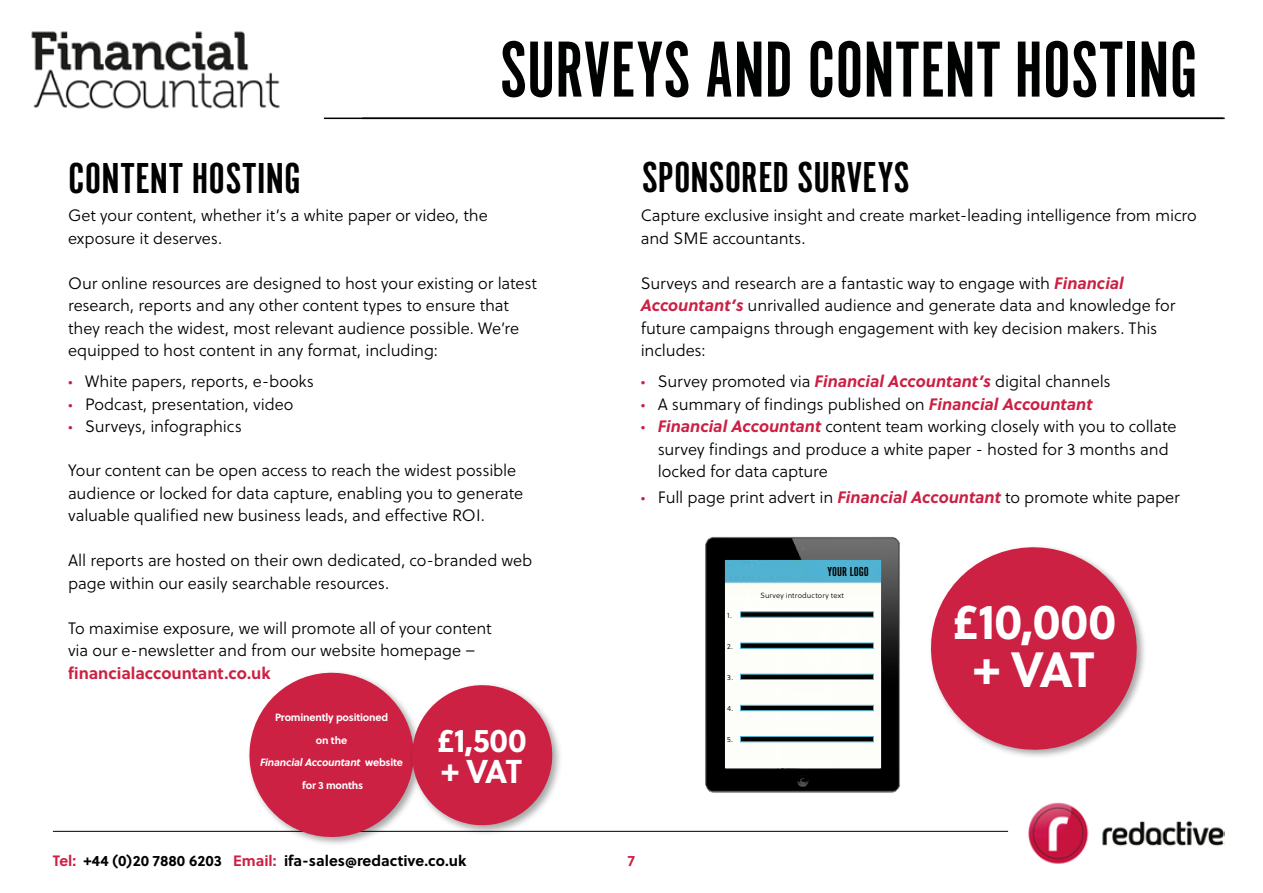
<style>
.page{position:relative;width:1263px;height:893px;background:#fff}
.page>*{position:absolute;margin:0;border:0;box-sizing:border-box;transform-origin:0 0}
.t1{font:82.5px "Alternate Got No 1 D";color:#000101}
.t2{font:700 49.5px/48px "Soleil";letter-spacing:-.02em;color:#fff;text-align:center}
.t3{font:45px "Alternate Got No 1 D";letter-spacing:.005em;color:#000101;scale:1.08 1}
.t4{font:700 33px/31.5px "Soleil";letter-spacing:-.035em;color:#fff}
.t5{font:16.5px/22.5px "Soleil Lt";letter-spacing:-.005em;color:#000}
.t6{font:700 16.5px "Soleil";color:#cc2143}
.t7{font:700 15px "Soleil";color:#000}
.t8{font:700 15px "Soleil";color:#cc2143}
.t9{font:13.5px "Alternate Got No 1 D";color:#000101;scale:1.08 1}
.t10{font:700 10.5px/22.5px "Soleil";letter-spacing:-.02em;color:#fff;text-align:center}
.t11{font:7.5px "Soleil Lt";letter-spacing:.015em;color:#000}
.s1{font-family:"Myriad Pro";color:#cc2143}
.s2{font-style:italic}
.s3{font-family:"Soleil";font-weight:700;font-style:italic;color:#cb1f43}
.s4{color:#cc2143}
</style>
<div class="page">
<hr style="left:53px;top:831px;width:955px;height:1px;background:#000">
<img style="left:1028px;top:802px;width:197px;height:62px">
<img style="left:31px;top:31px;width:249px;height:78px">
<hr style="left:324px;top:118px;width:901px;height:1px;background:#000101">
<div style="left:246px;top:670px;width:178px;height:177px;background:#000;opacity:.35"></div>
<div style="left:409px;top:682px;width:154px;height:154px;background:#000;opacity:.35"></div>
<svg style="left:244px;top:670px;width:313px;height:172px"></svg>
<svg style="left:930px;top:547px;width:213px;height:210px;fill:#cc2143"></svg>
<img style="left:705px;top:536px;width:195px;height:257px">
<img style="left:725px;top:560px;width:155px;height:207px">
<div style="left:827px;top:566px;width:48px;height:13px;background:#51b3d1"></div>
<svg style="left:740px;top:612px;width:134px;height:5px"></svg>
<svg style="left:740px;top:643px;width:134px;height:5px"></svg>
<svg style="left:740px;top:674px;width:134px;height:6px"></svg>
<svg style="left:740px;top:705px;width:134px;height:6px"></svg>
<svg style="left:740px;top:736px;width:134px;height:6px"></svg>
<div style="left:726px;top:566px;width:76px;height:10px;background:#51b3d1"></div>
<h1 class="t1" style="left:500px;top:26px;width:699px">SURVEYS AND CONTENT HOSTING</h1>
<h3 class="t3" style="left:68px;top:154px;width:217px">CONTENT HOSTING</h3>
<h3 class="t3" style="left:642px;top:154px;width:249px">SPONSORED SURVEYS</h3>
<p class="t5" style="left:68px;top:204px;width:421px">Get your content, whether it’s a white paper or video, the exposure it deserves.</p>
<p class="t5" style="left:68px;top:271px;width:470px">Our online resources are designed to host your existing or latest research, reports and any other content types to ensure that they reach the widest, most relevant audience possible. We’re equipped to host content in any format, including:</p>
<p class="t5" style="left:68px;top:370px;width:248px"><span class="s1">•</span> White papers, reports, e-books</p>
<p class="t5" style="left:68px;top:392px;width:227px"><span class="s1">•</span> Podcast, presentation, video</p>
<p class="t5" style="left:68px;top:415px;width:175px"><span class="s1">•</span> Surveys, infographics</p>
<p class="t5" style="left:68px;top:459px;width:457px">Your content can be open access to reach the widest possible audience or locked for data capture, enabling you to generate valuable qualified new business leads, and effective ROI.</p>
<p class="t5" style="left:68px;top:549px;width:466px">All reports are hosted on their own dedicated, co-branded web page within our easily searchable resources.</p>
<p class="t5" style="left:68px;top:617px;width:425px">To maximise exposure, we will promote all of your content via our e-newsletter and from our website homepage –</p>
<p class="t6" style="left:68px;top:660px;width:204px">financialaccountant.co.uk</p>
<p class="t10" style="left:260px;top:706px;width:145px">Prominently positioned<br>on the<br><span class="s2">Financial Accountant</span> website for 3 months</p>
<h3 class="t4" style="left:436px;top:722px;width:92px">£1,500 + VAT</h3>
<p class="t5" style="left:641px;top:204px;width:558px">Capture exclusive insight and create market-leading intelligence from micro and SME accountants.</p>
<p class="t5" style="left:641px;top:271px;width:536px">Surveys and research are a fantastic way to engage with <span class="s3">Financial Accountant’s</span> unrivalled audience and generate data and knowledge for future campaigns through engagement with key decision makers. This includes:</p>
<p class="t5" style="left:641px;top:370px;width:472px"><span class="s1">•</span> Survey promoted via <span class="s3">Financial Accountant’s</span> digital channels</p>
<p class="t5" style="left:641px;top:392px;width:453px"><span class="s1">•</span> A summary of findings published on <span class="s3">Financial Accountant</span></p>
<p class="t5" style="left:658px;top:415px;width:520px;text-indent:-17px"><span class="s1">•</span> <span class="s3">Financial Accountant</span> content team working closely with you to collate survey findings and produce a white paper - hosted for 3 months and locked for data capture</p>
<p class="t5" style="left:641px;top:485px;width:541px"><span class="s1">•</span> Full page print advert in <span class="s3">Financial Accountant</span> to promote white paper</p>
<p class="t11" style="left:727px;top:610px;width:6px">1.</p>
<p class="t11" style="left:727px;top:641px;width:7px">2.</p>
<p class="t11" style="left:727px;top:672px;width:8px">3.</p>
<p class="t11" style="left:727px;top:703px;width:8px">4.</p>
<p class="t11" style="left:727px;top:734px;width:7px">5.</p>
<p class="t9" style="left:827px;top:564px;width:40px">YOUR LOGO</p>
<p class="t11" style="left:760px;top:590px;width:85px">Survey introductory text</p>
<h2 class="t2" style="left:951px;top:595px;width:166px">£10,000 + VAT</h2>
<p class="t7" style="left:53px;top:849px;width:415px"><span class="s4">Tel:</span> +44 (0)20 7880 6203 <span class="s4">Email:</span> ifa-sales@redactive.co.uk</p>
<p class="t8" style="left:628px;top:849px;width:9px">7</p>
</div>
